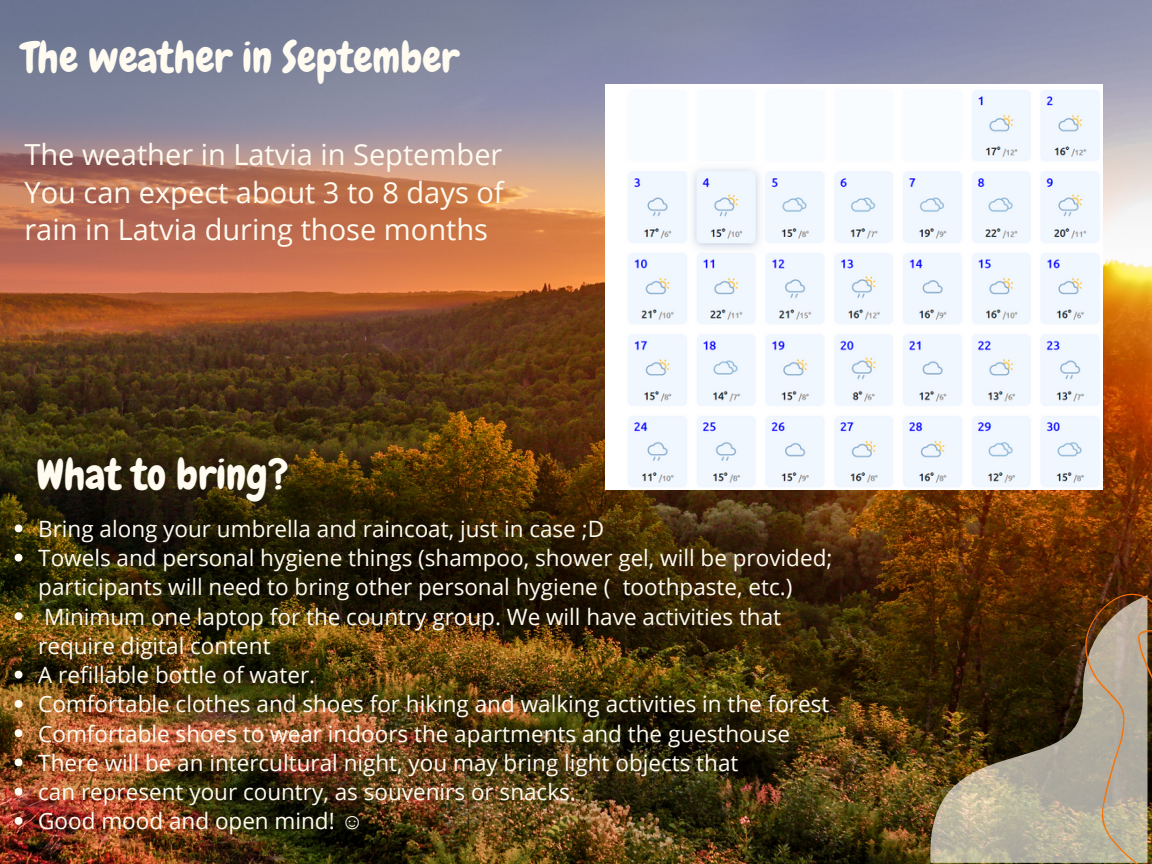
<style>
.page{position:relative;width:1152px;height:864px;background:#fff}
.page>*{position:absolute;margin:0;border:0;box-sizing:border-box;transform-origin:0 0}
.t1{font:42.45px "Chewy";color:#fffbf0}
.t2{font:28.95px/37.3px "Open Sans";color:#fffbf0;text-align:justify}
.t3{font:22.5px/29.2px "Open Sans";color:#fffbf0}
.s1{font-family:"Liberation Serif"}
</style>
<div class="page">
<img style="left:0;top:0;width:1152px;height:864px">
<svg style="left:930px;top:595px;width:154px;height:268px;background:#67583f"></svg>
<svg style="left:1084px;top:590px;width:68px;height:274px;background:#a59782"></svg>
<img style="left:605px;top:84px;width:498px;height:405px">
<svg style="left:15px;top:524px;width:7px;height:8px"></svg>
<svg style="left:15px;top:554px;width:7px;height:8px"></svg>
<svg style="left:15px;top:612px;width:7px;height:8px"></svg>
<svg style="left:15px;top:671px;width:7px;height:8px"></svg>
<svg style="left:15px;top:700px;width:7px;height:8px"></svg>
<svg style="left:15px;top:729px;width:7px;height:8px"></svg>
<svg style="left:15px;top:758px;width:7px;height:8px"></svg>
<svg style="left:15px;top:788px;width:7px;height:8px"></svg>
<svg style="left:15px;top:817px;width:7px;height:8px"></svg>
<p class="t1" style="left:22px;top:30px;width:440px">The weather in September</p>
<p class="t2" style="left:24px;top:135px;width:481px">The weather in Latvia in September You can expect about 3 to 8 days of rain in Latvia during those months</p>
<p class="t1" style="left:37px;top:447px;width:254px">What to bring?</p>
<p class="t3" style="left:38px;top:513px;width:567px">Bring along your umbrella and raincoat, just in case ;D</p>
<p class="t3" style="left:38px;top:543px;width:796px">Towels and personal hygiene things (shampoo, shower gel, will be provided; participants will need to bring other personal hygiene ( toothpaste, etc.)</p>
<p class="t3" style="left:38px;top:601px;width:744px">Minimum one laptop for the country group. We will have activities that require digital content</p>
<p class="t3" style="left:38px;top:660px;width:278px">A refillable bottle of water.</p>
<p class="t3" style="left:38px;top:689px;width:793px">Comfortable clothes and shoes for hiking and walking activities in the forest</p>
<p class="t3" style="left:38px;top:718px;width:753px">Comfortable shoes to wear indoors the apartments and the guesthouse</p>
<p class="t3" style="left:38px;top:747px;width:702px">There will be an intercultural night, you may bring light objects that</p>
<p class="t3" style="left:38px;top:777px;width:539px">can represent your country, as souvenirs or snacks.</p>
<p class="t3" style="left:38px;top:806px;width:327px">Good mood and open mind! <span class="s1">☺</span></p>
</div>
